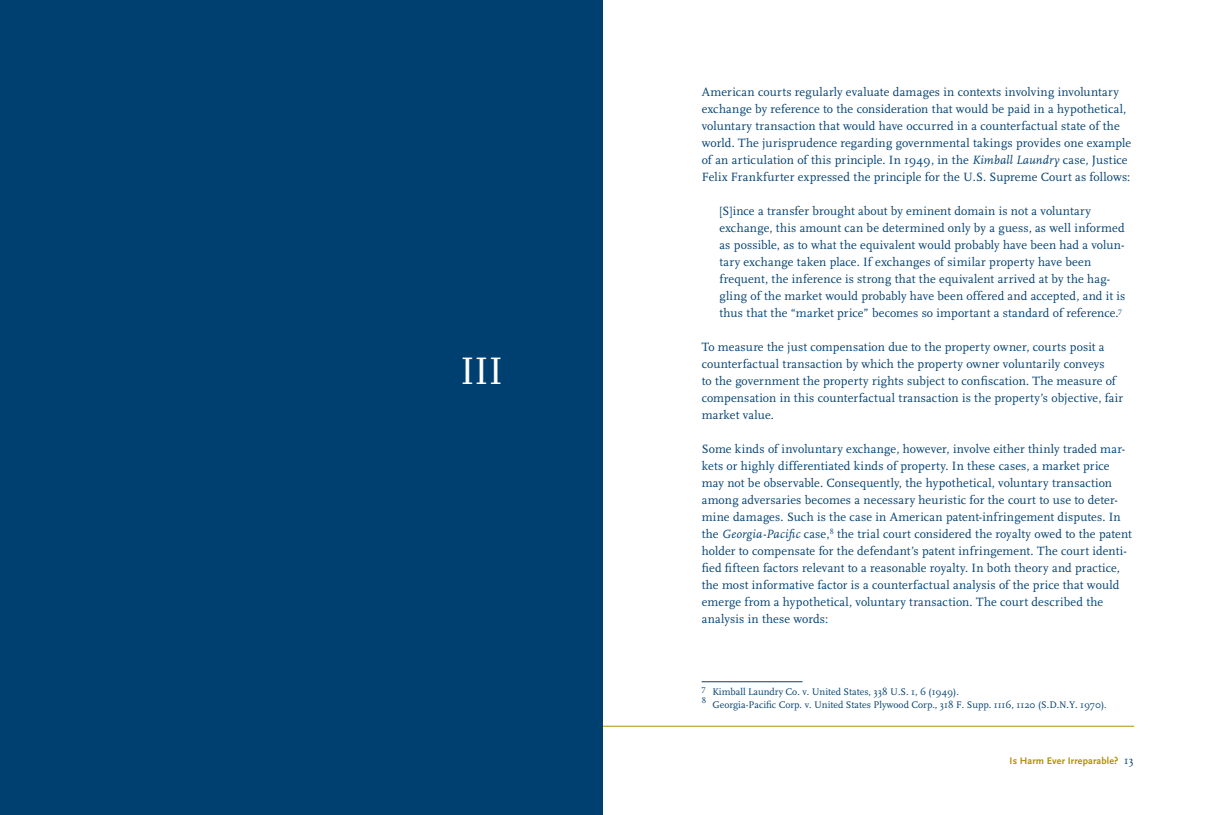
<style>
.page{position:relative;width:1205px;height:815px;background:#fff}
.page>*{position:absolute;margin:0;border:0;box-sizing:border-box;transform-origin:0 0}
.t1{font:40px "FF Scala";color:#fff}
.t2{font:12.5px/17px "FF Scala";letter-spacing:.015em;color:#004071}
.t3{font:10px "FF Scala";color:#004071}
.t4{font:700 10px "Scala Sans OT";letter-spacing:.015em;color:#b28f04}
.t5{font:8px "FF Scala";color:#004071}
.s1{font-style:italic}
.s2{font-family:"FF Scala";font-weight:400;font-size:11.25px;color:#004071}
</style>
<div class="page">
<hr style="left:602px;top:726px;width:532px;height:1px;background:#b28f04">
<div style="left:0;top:0;width:602px;height:815px;background:#004071"></div>
<svg style="left:701px;top:681px;width:102px;height:2px"></svg>
<hr style="left:701px;top:682px;width:101px;height:1px;background:#004071">
<h1 class="t1" style="left:460px;top:349px;width:45px">III</h1>
<p class="t2" style="left:702px;top:84px;width:431px">American courts regularly evaluate damages in contexts involving involuntary exchange by reference to the consideration that would be paid in a hypothetical, voluntary transaction that would have occurred in a counterfactual state of the world. The jurisprudence regarding governmental takings provides one example of an articulation of this principle. In 1949, in the <span class="s1">Kimball Laundry</span> case, Justice Felix Frankfurter expressed the principle for the U.S. Supreme Court as follows:</p>
<p class="t2" style="left:719px;top:203px;width:407px">[S]ince a transfer brought about by eminent domain is not a voluntary exchange, this amount can be determined only by a guess, as well informed as possible, as to what the equivalent would probably have been had a volun&shy;tary exchange taken place. If exchanges of similar property have been frequent, the inference is strong that the equivalent arrived at by the hag&shy;gling of the market would probably have been offered and accepted, and it is thus that the “market price” becomes so important a standard of reference.<sup>7</sup></p>
<p class="t2" style="left:702px;top:339px;width:423px">To measure the just compensation due to the property owner, courts posit a counterfactual transaction by which the property owner voluntarily conveys<br>to the government the property rights subject to confiscation. The measure of compensation in this counterfactual transaction is the property’s objective, fair market value.</p>
<p class="t2" style="left:702px;top:441px;width:432px">Some kinds of involuntary exchange, however, involve either thinly traded mar&shy;kets or highly differentiated kinds of property. In these cases, a market price may not be observable. Consequently, the hypothetical, voluntary transaction among adversaries becomes a necessary heuristic for the court to use to deter&shy;mine damages. Such is the case in American patent-infringement disputes. In the <span class="s1">Georgia-Pacific</span> case,<sup>8</sup> the trial court considered the royalty owed to the patent holder to compensate for the defendant’s patent infringement. The court identi&shy;fied fifteen factors relevant to a reasonable royalty. In both theory and practice, the most informative factor is a counterfactual analysis of the price that would emerge from a hypothetical, voluntary transaction. The court described the analysis in these words:</p>
<p class="t5" style="left:702px;top:684px;width:5px">7</p>
<p class="t3" style="left:712px;top:687px;width:248px">Kimball Laundry Co. v. United States, 338 U.S. 1, 6 (1949).</p>
<p class="t5" style="left:702px;top:696px;width:6px">8</p>
<p class="t3" style="left:712px;top:699px;width:396px">Georgia-Pacific Corp. v. United States Plywood Corp., 318 F. Supp. 1116, 1120 (S.D.N.Y. 1970).</p>
<p class="t4" style="left:1009px;top:755px;width:125px">Is Harm Ever Irreparable? <span class="s2">13</span></p>
</div>
